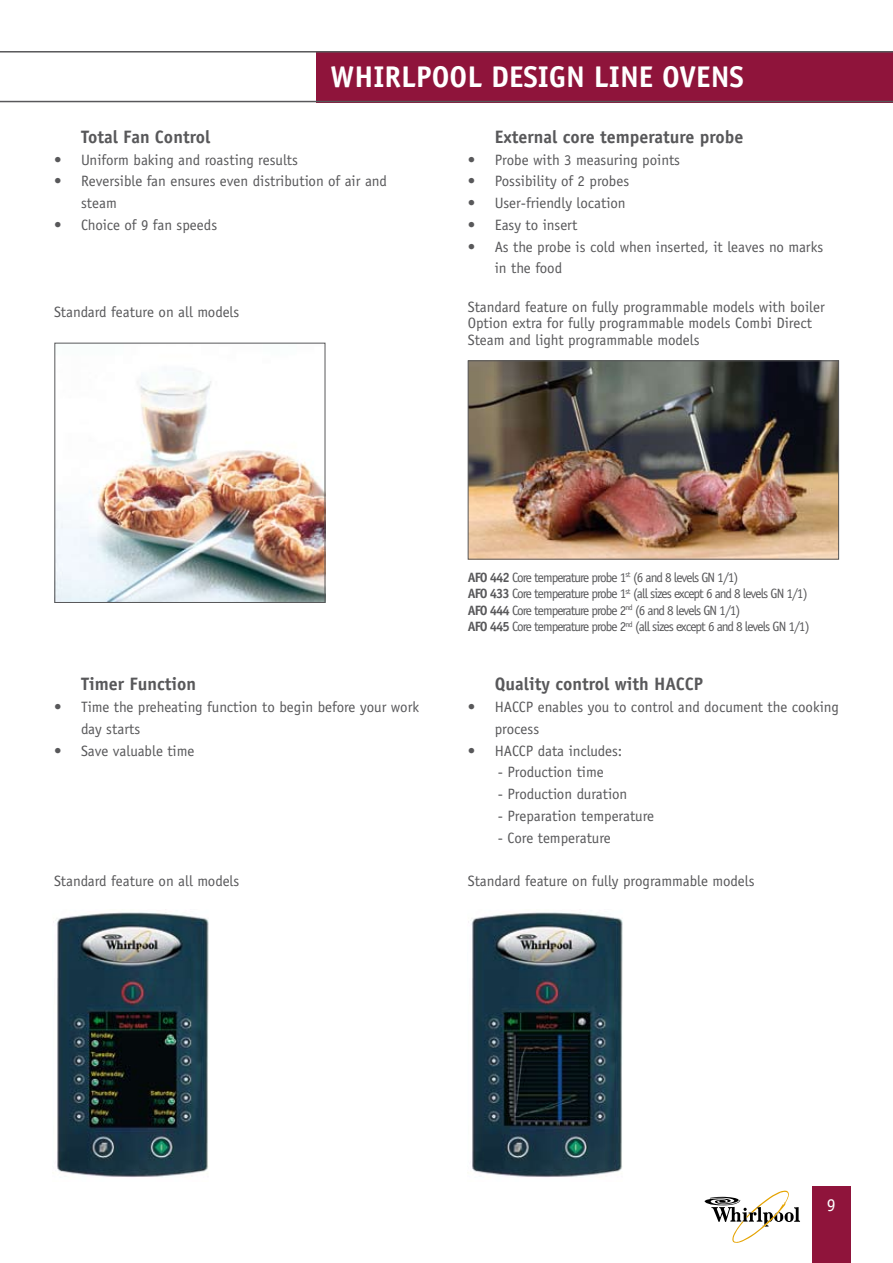
<style>
.page{position:relative;width:893px;height:1263px;background:#fff}
.page>*{position:absolute;margin:0;border:0;box-sizing:border-box;transform-origin:0 0}
.t1{font:700 30px "Officina Sans";color:#fff}
.t2{font:700 18px "Officina Sans";color:#58585a}
.t3{font:18px "Officina Sans";color:#fff}
.t4{font:15px/21.8px "Officina Sans";color:#58585a}
.t5{font:13.5px/16.5px "Officina Sans";letter-spacing:-.07em;color:#58585a}
.s1{font-weight:700}
</style>
<div class="page">
<div style="left:316px;top:51px;width:577px;height:51px;background:#8f143b"></div>
<hr style="left:0;top:101px;width:893px;height:1px;background:#58585a">
<hr style="left:0;top:51px;width:893px;height:2px;background:#58585a">
<svg style="left:705px;top:1191px;width:95px;height:52px"></svg>
<div style="left:812px;top:1186px;width:38px;height:77px;background:#8f143b"></div>
<img style="left:56px;top:373px;width:267px;height:228px">
<div style="left:54px;top:343px;width:271px;height:260px;border:1px solid #58585a"></div>
<img style="left:470px;top:362px;width:367px;height:195px">
<div style="left:468px;top:360px;width:371px;height:199px;border:1px solid #58585a"></div>
<img style="left:56px;top:909px;width:153px;height:268px">
<img style="left:471px;top:912px;width:152px;height:265px">
<h1 class="t1" style="left:331px;top:58px;width:415px">WHIRLPOOL DESIGN LINE OVENS</h1>
<p class="t2" style="left:81px;top:125px;width:131px">Total Fan Control</p>
<p class="t4" style="left:54px;top:149px;width:246px">• Uniform baking and roasting results</p>
<p class="t4" style="left:81px;top:170px;width:307px;text-indent:-27px">• Reversible fan ensures even distribution of air and steam</p>
<p class="t4" style="left:54px;top:214px;width:165px">• Choice of 9 fan speeds</p>
<p class="t4" style="left:54px;top:301px;width:187px">Standard feature on all models</p>
<p class="t2" style="left:495px;top:125px;width:250px">External core temperature probe</p>
<p class="t4" style="left:468px;top:149px;width:214px">• Probe with 3 measuring points</p>
<p class="t4" style="left:468px;top:170px;width:163px">• Possibility of 2 probes</p>
<p class="t4" style="left:468px;top:192px;width:159px">• User-friendly location</p>
<p class="t4" style="left:468px;top:214px;width:111px">• Easy to insert</p>
<p class="t4" style="left:495px;top:236px;width:330px;text-indent:-27px">• As the probe is cold when inserted, it leaves no marks in the food</p>
<p class="t4" style="left:468px;top:298px;width:359px;line-height:16.5px">Standard feature on fully programmable models with boiler<br>Option extra for fully programmable models Combi Direct<br>Steam and light programmable models</p>
<p class="t2" style="left:81px;top:673px;width:117px">Timer Function</p>
<p class="t4" style="left:81px;top:696px;width:340px;text-indent:-27px">• Time the preheating function to begin before your work day starts</p>
<p class="t4" style="left:54px;top:740px;width:142px">• Save valuable time</p>
<p class="t4" style="left:54px;top:870px;width:187px">Standard feature on all models</p>
<p class="t5" style="left:468px;top:569px;width:343px"><span class="s1">AFO 442</span> Core temperature probe 1<sup>st</sup> (6 and 8 levels GN 1/1)<br><span class="s1">AFO 433</span> Core temperature probe 1<sup>st</sup> (all sizes except 6 and 8 levels GN 1/1)<br><span class="s1">AFO 444</span> Core temperature probe 2<sup>nd</sup> (6 and 8 levels GN 1/1)<br><span class="s1">AFO 445</span> Core temperature probe 2<sup>nd</sup> (all sizes except 6 and 8 levels GN 1/1)</p>
<p class="t2" style="left:495px;top:673px;width:210px">Quality control with HACCP</p>
<p class="t4" style="left:495px;top:696px;width:346px;text-indent:-27px">• HACCP enables you to control and document the cooking process</p>
<p class="t4" style="left:468px;top:740px;width:156px">• HACCP data includes:</p>
<p class="t4" style="left:498px;top:761px;width:107px">- Production time</p>
<p class="t4" style="left:498px;top:783px;width:131px">- Production duration</p>
<p class="t4" style="left:498px;top:805px;width:158px">- Preparation temperature</p>
<p class="t4" style="left:498px;top:827px;width:115px">- Core temperature</p>
<p class="t4" style="left:468px;top:870px;width:288px">Standard feature on fully programmable models</p>
<p class="t3" style="left:827px;top:1194px;width:10px">9</p>
</div>
